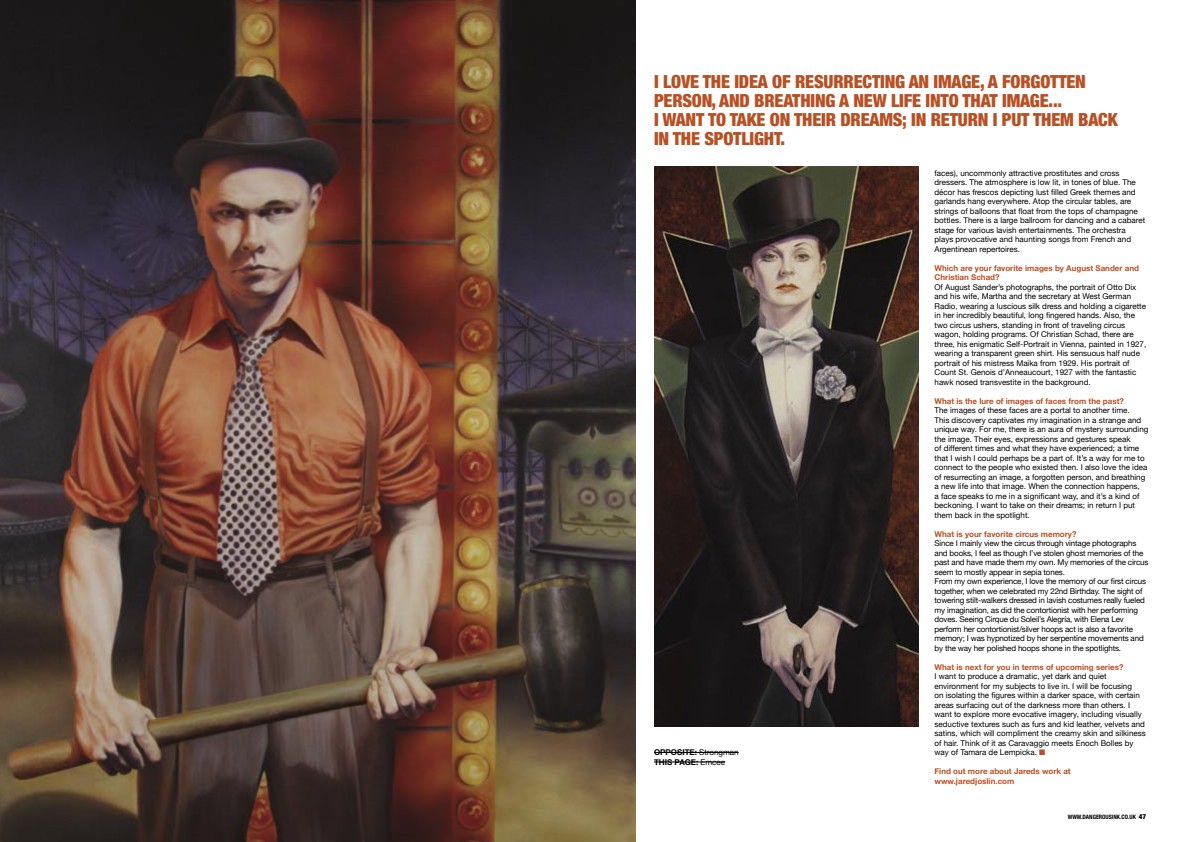
<style>
.page{position:relative;width:1191px;height:842px;background:#fff}
.page>*{position:absolute;margin:0;border:0;box-sizing:border-box;transform-origin:0 0}
.t1{font:900 condensed 18px/19px "Helvetica Neue";letter-spacing:-.01em;color:#b95024}
.t2{font:8px/9.5px "Helvetica Neue";color:#000}
.t3{font:8px/9.5px "Helvetica Neue";letter-spacing:-.02em;color:#000}
.t4{font:700 8px/9.5px "Helvetica Neue";color:#b95024}
.t5{font:700 8px "Helvetica Neue";color:#000}
.t6{font:700 condensed 6px "Helvetica Neue";color:#000}
.s1{font-weight:400}
.s2{color:#b95024}
.s3{font-weight:900;font-size:7px}
</style>
<div class="page">
<img style="left:654px;top:166px;width:264px;height:561px">
<img style="left:0;top:0;width:635px;height:842px">
<hr style="left:654px;top:752px;width:84px;height:1px;background:#000">
<hr style="left:654px;top:762px;width:71px;height:1px;background:#000">
<p class="t1" style="left:654px;top:72px;width:465px">I LOVE THE IDEA OF RESURRECTING AN IMAGE, A FORGOTTEN PERSON, AND BREATHING A NEW LIFE INTO THAT IMAGE...<br>I WANT TO TAKE ON THEIR DREAMS; IN RETURN I PUT THEM BACK IN THE SPOTLIGHT.</p>
<p class="t5" style="left:654px;top:747px;width:86px">OPPOSITE: <span class="s1">Strongman</span></p>
<p class="t5" style="left:654px;top:757px;width:73px">THIS PAGE: <span class="s1">Emcee</span></p>
<p class="t2" style="left:934px;top:168px;width:212px">faces), uncommonly attractive prostitutes and cross dressers. The atmosphere is low lit, in tones of blue. The décor has frescos depicting lust filled Greek themes and garlands hang everywhere. Atop the circular tables, are strings of balloons that float from the tops of champagne bottles. There is a large ballroom for dancing and a cabaret stage for various lavish entertainments. The orchestra plays provocative and haunting songs from French and Argentinean repertoires.</p>
<p class="t4" style="left:934px;top:263px;width:206px">Which are your favorite images by August Sander and<br>Christian Schad?</p>
<p class="t2" style="left:934px;top:282px;width:213px">Of August Sander’s photographs, the portrait of Otto Dix and his wife, Martha and the secretary at West German Radio, wearing a luscious silk dress and holding a cigarette in her incredibly beautiful, long fingered hands. Also, the two circus ushers, standing in front of traveling circus wagon, holding programs. Of Christian Schad, there are three, his enigmatic Self-Portrait in Vienna, painted in 1927, wearing a transparent green shirt. His sensuous half nude portrait of his mistress Maika from 1929. His portrait of Count St. Genois d’Anneaucourt, 1927 with the fantastic hawk nosed transvestite in the background.</p>
<p class="t4" style="left:934px;top:396px;width:191px">What is the lure of images of faces from the past?</p>
<p class="t2" style="left:934px;top:405px;width:215px">The images of these faces are a portal to another time.<br>This discovery captivates my imagination in a strange and unique way. For me, there is an aura of mystery surrounding the image. Their eyes, expressions and gestures speak<br>of different times and what they have experienced; a time that I wish I could perhaps be a part of. It’s a way for me to connect to the people who existed then. I also love the idea of resurrecting an image, a forgotten person, and breathing a new life into that image. When the connection happens,<br>a face speaks to me in a significant way, and it’s a kind of beckoning. I want to take on their dreams; in return I put them back in the spotlight.</p>
<p class="t4" style="left:934px;top:529px;width:143px">What is your favorite circus memory?</p>
<p class="t3" style="left:934px;top:538px;width:215px">Since I mainly view the circus through vintage photographs and books, I feel as though I’ve stolen ghost memories of the past and have made them my own. My memories of the circus seem to mostly appear in sepia tones.</p>
<p class="t3" style="left:934px;top:576px;width:213px">From my own experience, I love the memory of our first circus together, when we celebrated my 22nd Birthday. The sight of towering stilt-walkers dressed in lavish costumes really fueled my imagination, as did the contortionist with her performing doves. Seeing Cirque du Soleil’s Alegría, with Elena Lev perform her contortionist/silver hoops act is also a favorite memory; I was hypnotized by her serpentine movements and by the way her polished hoops shone in the spotlights.</p>
<p class="t4" style="left:934px;top:662px;width:190px">What is next for you in terms of upcoming series?</p>
<p class="t2" style="left:934px;top:671px;width:213px">I want to produce a dramatic, yet dark and quiet environment for my subjects to live in. I will be focusing<br>on isolating the figures within a darker space, with certain areas surfacing out of the darkness more than others. I want to explore more evocative imagery, including visually seductive textures such as furs and kid leather, velvets and satins, which will compliment the creamy skin and silkiness of hair. Think of it as Caravaggio meets Enoch Bolles by way of Tamara de Lempicka. <span class="s2">■</span></p>
<p class="t4" style="left:934px;top:766px;width:138px">Find out more about Jareds work at</p>
<p class="t4" style="left:934px;top:776px;width:81px">www.jaredjoslin.com</p>
<p class="t6" style="left:1067px;top:813px;width:80px">WWW.DANGEROUSINK.CO.UK <span class="s3">47</span></p>
</div>
